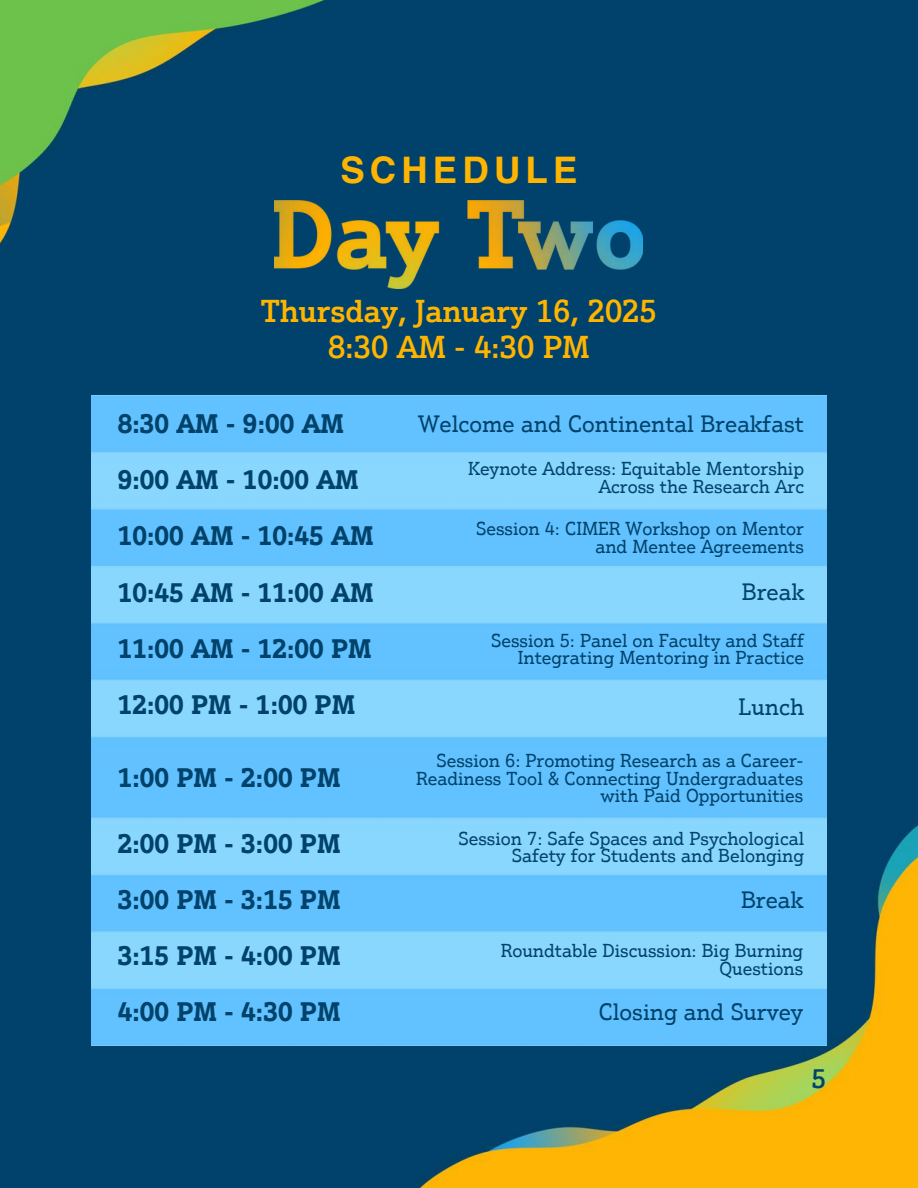
<style>
.page{position:relative;width:918px;height:1188px;background:#fff}
.page>*{position:absolute;margin:0;border:0;box-sizing:border-box;transform-origin:0 0}
.t1{font:700 36.6px "Helvetica LT Pro";letter-spacing:.14em;color:#ffb500}
.t2{font:500 30.9px/36.6px "Justus Pro";color:#ffb500;text-align:center}
.t3{font:700 26.1px/56.2px "Justus Pro";letter-spacing:.005em;color:#01426a}
.t4{font:500 26.1px "Justus Pro";color:#064269}
.t5{font:23.1px "Justus Pro";color:#01426a}
.t6{font:18.3px/17.9px "Justus Pro";color:#01426a;text-align:right}
</style>
<div class="page">
<img style="left:0;top:0;width:918px;height:1188px">
<img style="left:92px;top:396px;width:734px;height:366px">
<img style="left:92px;top:762px;width:734px;height:283px">
<img style="left:275px;top:201px;width:368px;height:88px">
<h1 class="t1" style="left:340px;top:157px;width:239px">SCHEDULE</h1>
<h2 class="t2" style="left:261px;top:293px;width:397px">Thursday, January 16, 2025<br>8:30 AM - 4:30 PM</h2>
<h3 class="t3" style="left:118px;top:396px;width:257px">8:30 AM - 9:00 AM<br>9:00 AM - 10:00 AM<br>10:00 AM - 10:45 AM<br>10:45 AM - 11:00 AM<br>11:00 AM - 12:00 PM<br>12:00 PM - 1:00 PM</h3>
<h3 class="t3" style="left:118px;top:749px;width:224px">1:00 PM - 2:00 PM</h3>
<h3 class="t3" style="left:118px;top:815px;width:224px;text-align:justify">2:00 PM - 3:00 PM 3:00 PM - 3:15 PM 3:15 PM - 4:00 PM 4:00 PM - 4:30 PM</h3>
<p class="t5" style="left:418px;top:410px;width:388px">Welcome and Continental Breakfast</p>
<p class="t6" style="left:468px;top:460px;width:337px">Keynote Address: Equitable Mentorship<br>Across the Research Arc</p>
<p class="t6" style="left:476px;top:519px;width:329px">Session 4: CIMER Workshop on Mentor and Mentee Agreements</p>
<p class="t5" style="left:742px;top:579px;width:64px">Break</p>
<p class="t6" style="left:491px;top:631px;width:314px">Session 5: Panel on Faculty and Staff<br>Integrating Mentoring in Practice</p>
<p class="t5" style="left:739px;top:693px;width:67px">Lunch</p>
<p class="t6" style="left:416px;top:751px;width:388px">Session 6: Promoting Research as a Career-<br>Readiness Tool &amp; Connecting Undergraduates with Paid Opportunities</p>
<p class="t6" style="left:459px;top:829px;width:347px">Session 7: Safe Spaces and Psychological<br>Safety for Students and Belonging</p>
<p class="t5" style="left:741px;top:887px;width:64px">Break</p>
<p class="t6" style="left:501px;top:942px;width:304px">Roundtable Discussion: Big Burning<br>Questions</p>
<p class="t5" style="left:599px;top:998px;width:206px">Closing and Survey</p>
<h3 class="t4" style="left:812px;top:1063px;width:16px">5</h3>
</div>
